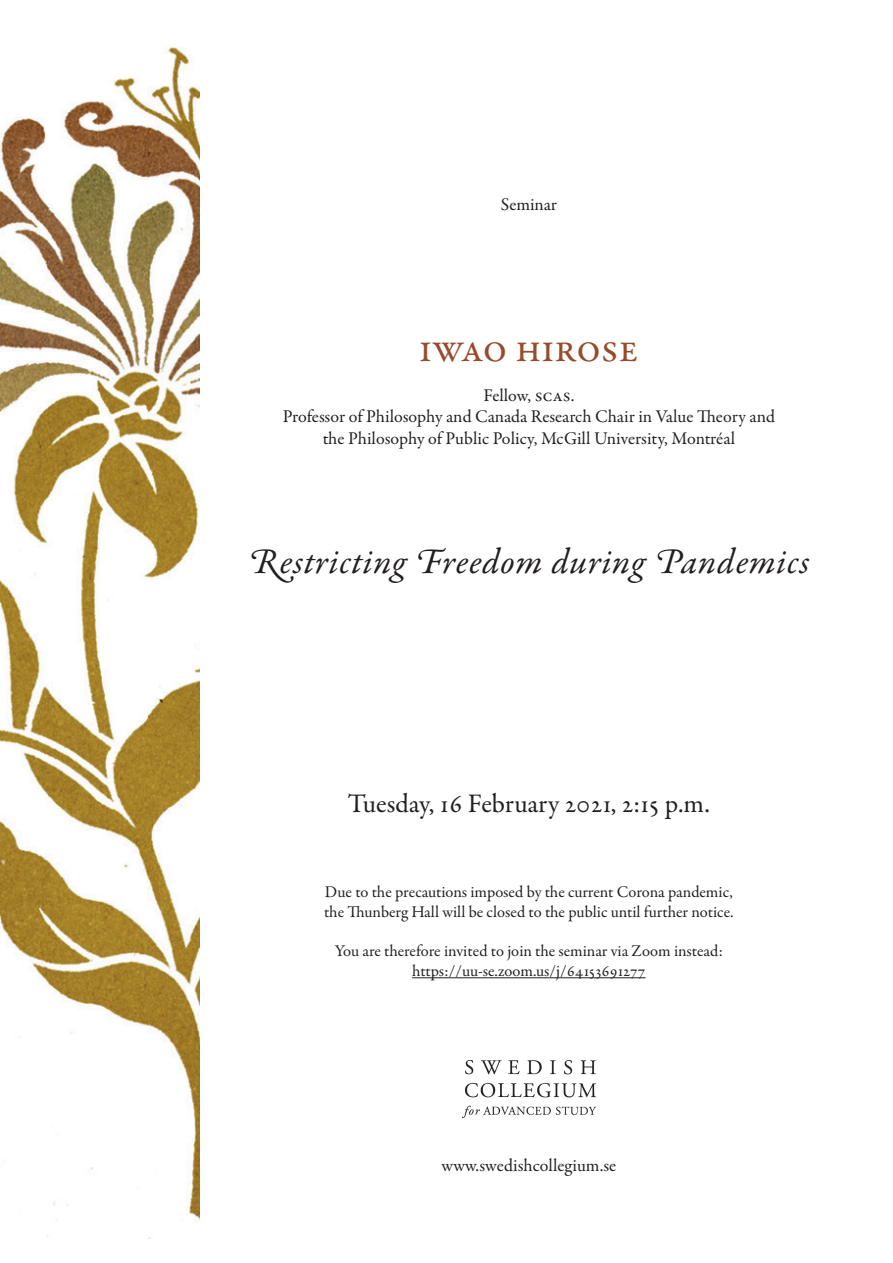
<style>
.page{position:relative;width:893px;height:1263px;background:#fff}
.page>*{position:absolute;margin:0;border:0;box-sizing:border-box;transform-origin:0 0}
.t1{font:40.5px "Garamond Premr Pro";letter-spacing:-.005em;color:#984b2a}
.t2{font:italic 36px "Garamond Premr Pro";letter-spacing:.02em;color:#231f20}
.t3{font:27px "Garamond Premr Pro";letter-spacing:-.01em;color:#231f20}
.t4{font:18px/21.6px "Garamond Premr Pro";color:#231f20;text-align:center}
.t5{font:16.5px/19.8px "Garamond Premr Pro";color:#231f20}
</style>
<div class="page">
<hr style="left:412px;top:977px;width:234px;height:1px;background:#231f20">
<img style="left:462px;top:1060px;width:133px;height:58px">
<img style="left:0;top:47px;width:200px;height:1192px">
<p class="t4" style="left:501px;top:193px;width:58px">Seminar</p>
<h1 class="t1" style="left:419px;top:324px;width:221px">iwao hirose</h1>
<p class="t4" style="left:283px;top:385px;width:494px">Fellow, scas.<br>Professor of Philosophy and Canada Research Chair in Value Theory and the Philosophy of Public Policy, McGill University, Montréal</p>
<h2 class="t2" style="left:248px;top:539px;width:563px">Restricting Freedom during Pandemics</h2>
<h3 class="t3" style="left:348px;top:787px;width:364px">Tuesday, 16 February 2021, 2:15 p.m.</h3>
<p class="t5" style="left:324px;top:882px;width:411px">Due to the precautions imposed by the current Corona pandemic, the Thunberg Hall will be closed to the public until further notice.</p>
<p class="t5" style="left:335px;top:942px;width:390px;text-align:center">You are therefore invited to join the seminar via Zoom instead: https://uu-se.zoom.us/j/64153691277</p>
<p class="t4" style="left:442px;top:1154px;width:176px">www.swedishcollegium.se</p>
</div>
